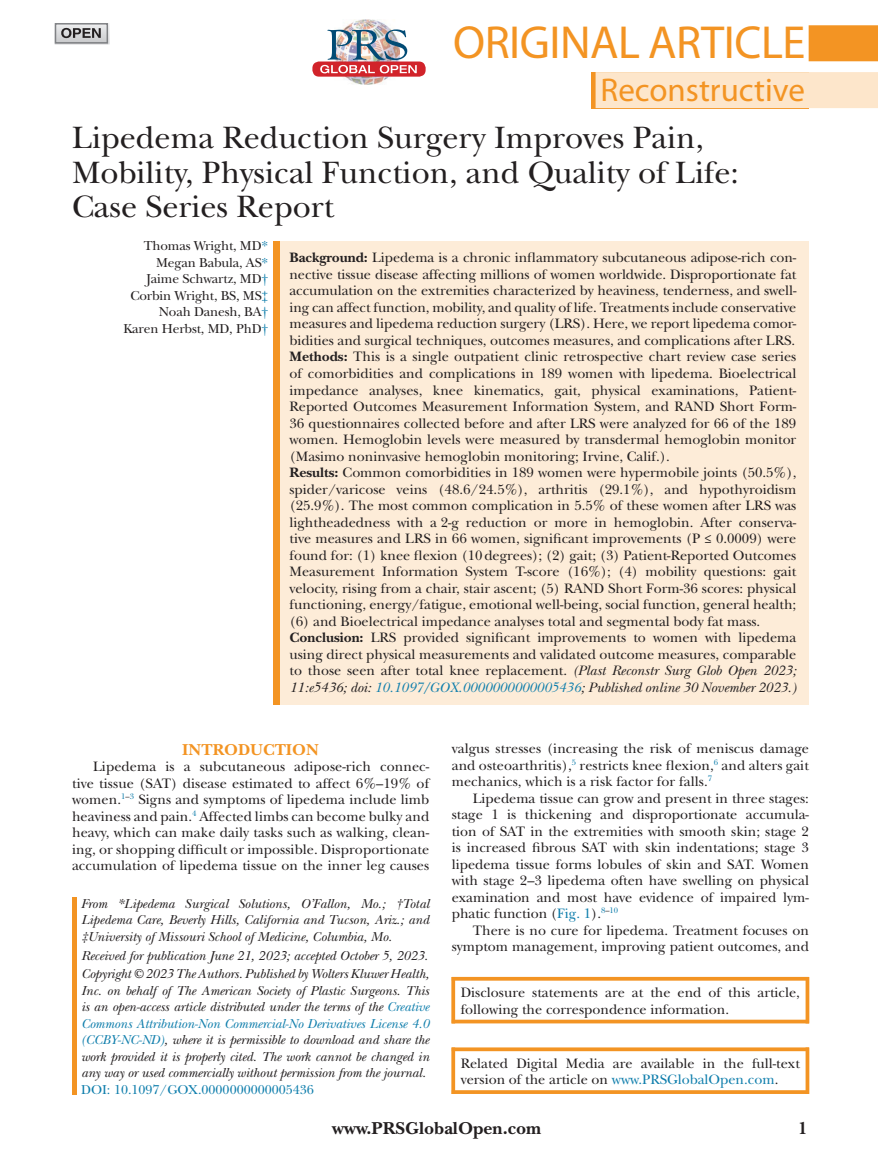
<style>
.page{position:relative;width:878px;height:1175px;background:#fff}
.page>*{position:absolute;margin:0;border:0;box-sizing:border-box;transform-origin:0 0}
.t1{font:46.5px "Myriad Pro";letter-spacing:-.01em;color:#f39423}
.t2{font:33px "Myriad Pro";color:#f39423}
.t3{font:32.25px/34.5px "New Baskerville Std";color:#231f20}
.t4{font:700 18px "New Baskerville Std";color:#231f20}
.t5{font:700 16.5px "New Baskerville Std";color:#f39423}
.t6{font:14.25px/16.5px "New Baskerville Std";color:#231f20;text-align:justify}
.t7{font:italic 13.5px/16.5px "New Baskerville Std";color:#231f20;text-align:justify}
.t8{font:13.5px/16.5px "New Baskerville Std";letter-spacing:-.01em;color:#231f20;text-align:right}
.t9{font:13.5px "New Baskerville Std";color:#0f7eac}
.s1{color:#0f7eac}
.s2{font-weight:700}
.s3{font-style:italic}
.s4{font-style:italic;color:#0f7eac}
</style>
<div class="page">
<div style="left:595px;top:72px;width:283px;height:36px;background:#fde6cb"></div>
<div style="left:808px;top:25px;width:70px;height:36px;background:#f39423"></div>
<img style="left:343px;top:20px;width:48px;height:64px">
<div style="left:312px;top:61px;width:113px;height:16px;background:#d1232a;border-radius:7px"></div>
<img style="left:320px;top:29px;width:97px;height:44px">
<div style="left:274px;top:126px;width:534px;height:578px;background:#fdecd8"></div>
<div style="left:274px;top:240px;width:6px;height:109px;background:#f39423"></div>
<div style="left:274px;top:339px;width:6px;height:126px;background:#f39423"></div>
<div style="left:274px;top:454px;width:6px;height:176px;background:#f39423"></div>
<div style="left:274px;top:619px;width:6px;height:85px;background:#f39423"></div>
<hr style="left:72px;top:897px;width:4px;height:49px;background:#f39423">
<hr style="left:72px;top:946px;width:4px;height:19px;background:#f39423">
<hr style="left:72px;top:965px;width:4px;height:118px;background:#f39423">
<hr style="left:72px;top:1081px;width:4px;height:13px;background:#f39423">
<div style="left:272px;top:126px;width:536px;height:115px;background:#fff"></div>
<img style="left:54px;top:23px;width:55px;height:22px">
<svg style="left:451px;top:977px;width:4px;height:46px"></svg>
<svg style="left:805px;top:977px;width:4px;height:46px"></svg>
<svg style="left:452px;top:976px;width:356px;height:4px"></svg>
<svg style="left:452px;top:1019px;width:356px;height:4px"></svg>
<svg style="left:451px;top:1047px;width:4px;height:47px"></svg>
<svg style="left:805px;top:1047px;width:4px;height:47px"></svg>
<svg style="left:452px;top:1047px;width:356px;height:4px"></svg>
<svg style="left:452px;top:1090px;width:356px;height:4px"></svg>
<div style="left:55px;top:23px;width:53px;height:21px;border:2px solid #808285"></div>
<svg style="left:61px;top:28px;width:40px;height:10px"></svg>
<h1 class="t1" style="left:453px;top:14px;width:354px">Original Article</h1>
<h2 class="t2" style="left:600px;top:69px;width:206px">Reconstructive</h2>
<h3 class="t3" style="left:72px;top:121px;width:668px">Lipedema Reduction Surgery Improves Pain,<br>Mobility, Physical Function, and Quality of Life:<br>Case Series Report</h3>
<p class="t8" style="left:123px;top:238px;width:146px">Thomas Wright, MD<span class="s1">*<br></span>Megan Babula, AS<span class="s1">*<br></span>Jaime Schwartz, MD<span class="s1">†<br></span>Corbin Wright, BS, MS<span class="s1">‡<br></span>Noah Danesh, BA<span class="s1">†<br></span>Karen Herbst, MD, PhD<span class="s1">†</span></p>
<p class="t6" style="left:289px;top:250px;width:508px;text-align:left"><span class="s2">Background:</span> Lipedema is a chronic inflammatory subcutaneous adipose-rich con&shy;nective tissue disease affecting millions of women worldwide. Disproportionate fat accumulation on the extremities characterized by heaviness, tenderness, and swell&shy;ing can affect function, mobility, and quality of life. Treatments include conservative measures and lipedema reduction surgery (LRS). Here, we report lipedema comor&shy;bidities and surgical techniques, outcomes measures, and complications after LRS.<br><span class="s2">Methods:</span> This is a single outpatient clinic retrospective chart review case series of comorbidities and complications in 189 women with lipedema. Bioelectrical impedance analyses, knee kinematics, gait, physical examinations, Patient-Reported Outcomes Measurement Information System, and RAND Short Form-36 questionnaires collected before and after LRS were analyzed for 66 of the 189 women. Hemoglobin levels were measured by transdermal hemoglobin monitor (Masimo noninvasive hemoglobin monitoring; Irvine, Calif.).<br><span class="s2">Results:</span> Common comorbidities in 189 women were hypermobile joints (50.5%), spider/varicose veins (48.6/24.5%), arthritis (29.1%), and hypothyroidism (25.9%). The most common complication in 5.5% of these women after LRS was lightheadedness with a 2-g reduction or more in hemoglobin. After conserva&shy;tive measures and LRS in 66 women, significant improvements (P ≤ 0.0009) were found for: (1) knee flexion (10degrees); (2) gait; (3) Patient-Reported Outcomes Measurement Information System T-score (16%); (4) mobility questions: gait velocity, rising from a chair, stair ascent; (5) RAND Short Form-36 scores: physical functioning, energy/fatigue, emotional well-being, social function, general health; (6) and Bioelectrical impedance analyses total and segmental body fat mass.<br><span class="s2">Conclusion:</span> LRS provided significant improvements to women with lipedema using direct physical measurements and validated outcome measures, comparable to those seen after total knee replacement. <span class="s3">(Plast Reconstr Surg Glob Open 2023; 11:e5436; doi:</span> <span class="s4">10.1097/GOX.0000000000005436</span><span class="s3">; Published online 30 November 2023.)</span></p>
<p class="t5" style="left:182px;top:739px;width:138px">INTRODUCTION</p>
<p class="t6" style="left:72px;top:758px;width:359px;text-indent:21px">Lipedema is a subcutaneous adipose-rich connec&shy;tive tissue (SAT) disease estimated to affect 6%–19% of women.<sup>1</sup><sup>–</sup><sup>3</sup> Signs and symptoms of lipedema include limb heaviness and pain.<sup>4</sup> Affected limbs can become bulky and heavy, which can make daily tasks such as walking, clean&shy;ing, or shopping difficult or impossible. Disproportionate accumulation of lipedema tissue on the inner leg causes</p>
<p class="t7" style="left:81px;top:895px;width:350px">From *Lipedema Surgical Solutions, O’Fallon, Mo.; †Total Lipedema Care, Beverly Hills, California and Tucson, Ariz.; and ‡University of Missouri School of Medicine, Columbia, Mo.</p>
<p class="t7" style="left:81px;top:946px;width:350px;line-height:18.8px">Received for publication June 21, 2023; accepted October 5, 2023.<br>Copyright © 2023 The Authors. Published by Wolters Kluwer Health,</p>
<p class="t7" style="left:81px;top:982px;width:350px">Inc. on behalf of The American Society of Plastic Surgeons. This is an open-access article distributed under the terms of the <span class="s1">Creative Commons Attribution-Non Commercial-No Derivatives License 4.0 (CCBY-NC-ND)</span>, where it is permissible to download and share the work provided it is properly cited. The work cannot be changed in any way or used commercially without permission from the journal.</p>
<p class="t9" style="left:81px;top:1081px;width:234px">DOI: 10.1097/GOX.0000000000005436</p>
<p class="t6" style="left:451px;top:740px;width:359px">valgus stresses (increasing the risk of meniscus damage and osteoarthritis),<sup>5</sup> restricts knee flexion,<sup>6</sup> and alters gait mechanics, which is a risk factor for falls.<sup>7</sup></p>
<p class="t6" style="left:451px;top:790px;width:359px;text-indent:21px">Lipedema tissue can grow and present in three stages: stage 1 is thickening and disproportionate accumula&shy;tion of SAT in the extremities with smooth skin; stage 2 is increased fibrous SAT with skin indentations; stage 3 lipedema tissue forms lobules of skin and SAT. Women with stage 2–3 lipedema often have swelling on physical examination and most have evidence of impaired lym&shy;phatic function (<span class="s1">Fig. 1</span>).<sup>8</sup><sup>–</sup><sup>10</sup></p>
<p class="t6" style="left:451px;top:922px;width:359px;text-align:right">There is no cure for lipedema. Treatment focuses on symptom management, improving patient outcomes, and</p>
<p class="t6" style="left:460px;top:984px;width:341px">Disclosure statements are at the end of this article, following the correspondence information.</p>
<p class="t6" style="left:460px;top:1054px;width:341px">Related Digital Media are available in the full-text version of the article on <span class="s1">www.PRSGlobalOpen.com</span>.</p>
<p class="t4" style="left:332px;top:1118px;width:210px">www.PRSGlobalOpen.com</p>
<p class="t4" style="left:798px;top:1118px;width:11px">1</p>
</div>
